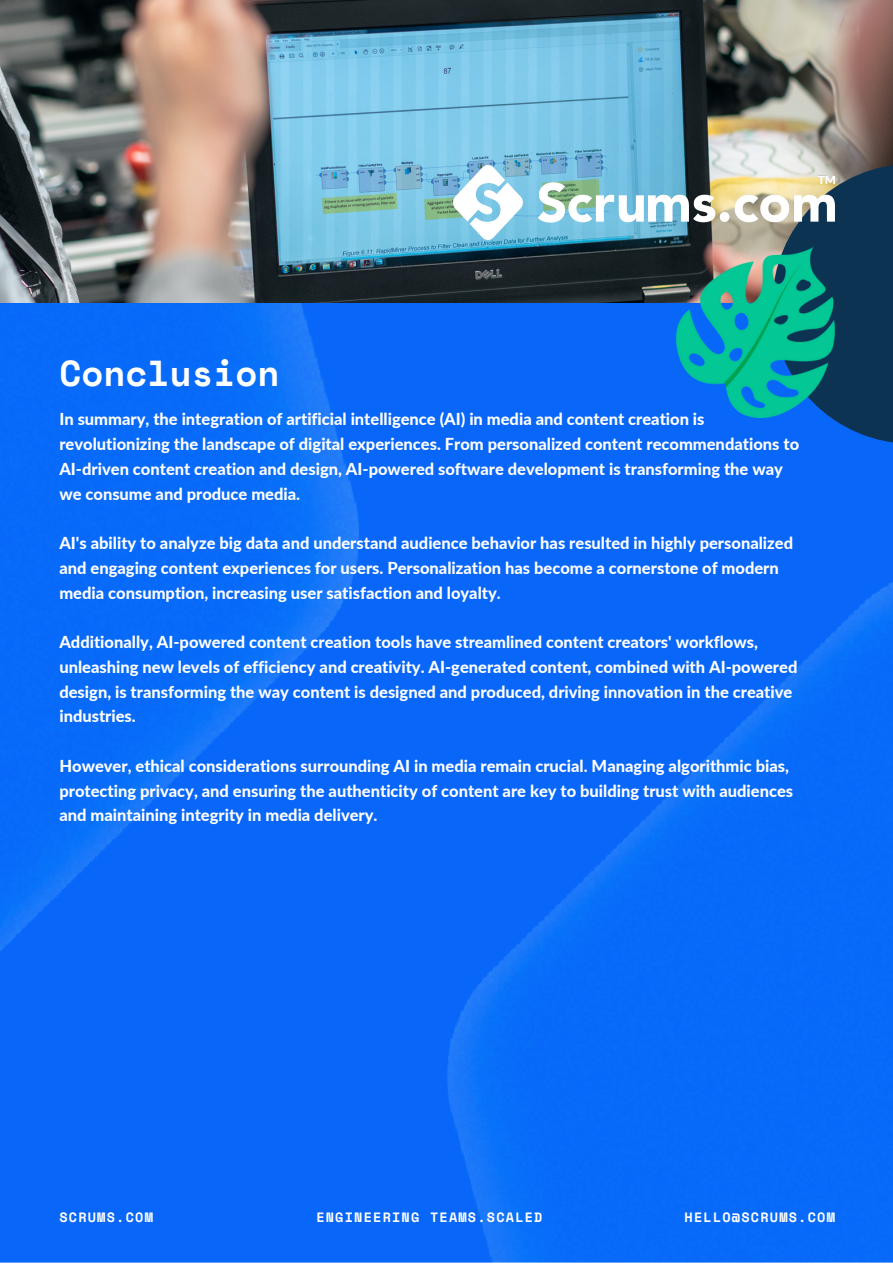
<style>
.page{position:relative;width:893px;height:1264px;background:#fff}
.page>*{position:absolute;margin:0;border:0;box-sizing:border-box;transform-origin:0 0}
.t1{font:700 36px "Space Mono";color:#fff}
.t2{font:800 16.5px/24.8px "Lato";color:#fff}
.t3{font:700 13.5px "Space Mono";letter-spacing:.09em;color:#fff}
</style>
<div class="page">
<img style="left:0;top:0;width:892px;height:304px">
<img style="left:0;top:304px;width:892px;height:957px">
<svg style="left:772px;top:164px;width:120px;height:280px;background:#123d69"></svg>
<img style="left:676px;top:248px;width:158px;height:169px">
<img style="left:453px;top:165px;width:381px;height:74px">
<p class="t1" style="left:59px;top:345px;width:222px">Conclusion</p>
<p class="t2" style="left:59px;top:406px;width:741px">In summary, the integration of artificial intelligence (AI) in media and content creation is revolutionizing the landscape of digital experiences. From personalized content recommendations to AI-driven content creation and design, AI-powered software development is transforming the way we consume and produce media.</p>
<p class="t2" style="left:59px;top:530px;width:735px">AI's ability to analyze big data and understand audience behavior has resulted in highly personalized and engaging content experiences for users. Personalization has become a cornerstone of modern media consumption, increasing user satisfaction and loyalty.</p>
<p class="t2" style="left:59px;top:629px;width:739px">Additionally, AI-powered content creation tools have streamlined content creators' workflows, unleashing new levels of efficiency and creativity. AI-generated content, combined with AI-powered design, is transforming the way content is designed and produced, driving innovation in the creative industries.</p>
<p class="t2" style="left:59px;top:753px;width:735px">However, ethical considerations surrounding AI in media remain crucial. Managing algorithmic bias, protecting privacy, and ensuring the authenticity of content are key to building trust with audiences and maintaining integrity in media delivery.</p>
<p class="t3" style="left:59px;top:1206px;width:95px">SCRUMS.COM</p>
<p class="t3" style="left:316px;top:1206px;width:228px">ENGINEERING TEAMS.SCALED</p>
<p class="t3" style="left:684px;top:1206px;width:152px">HELLO@SCRUMS.COM</p>
</div>
